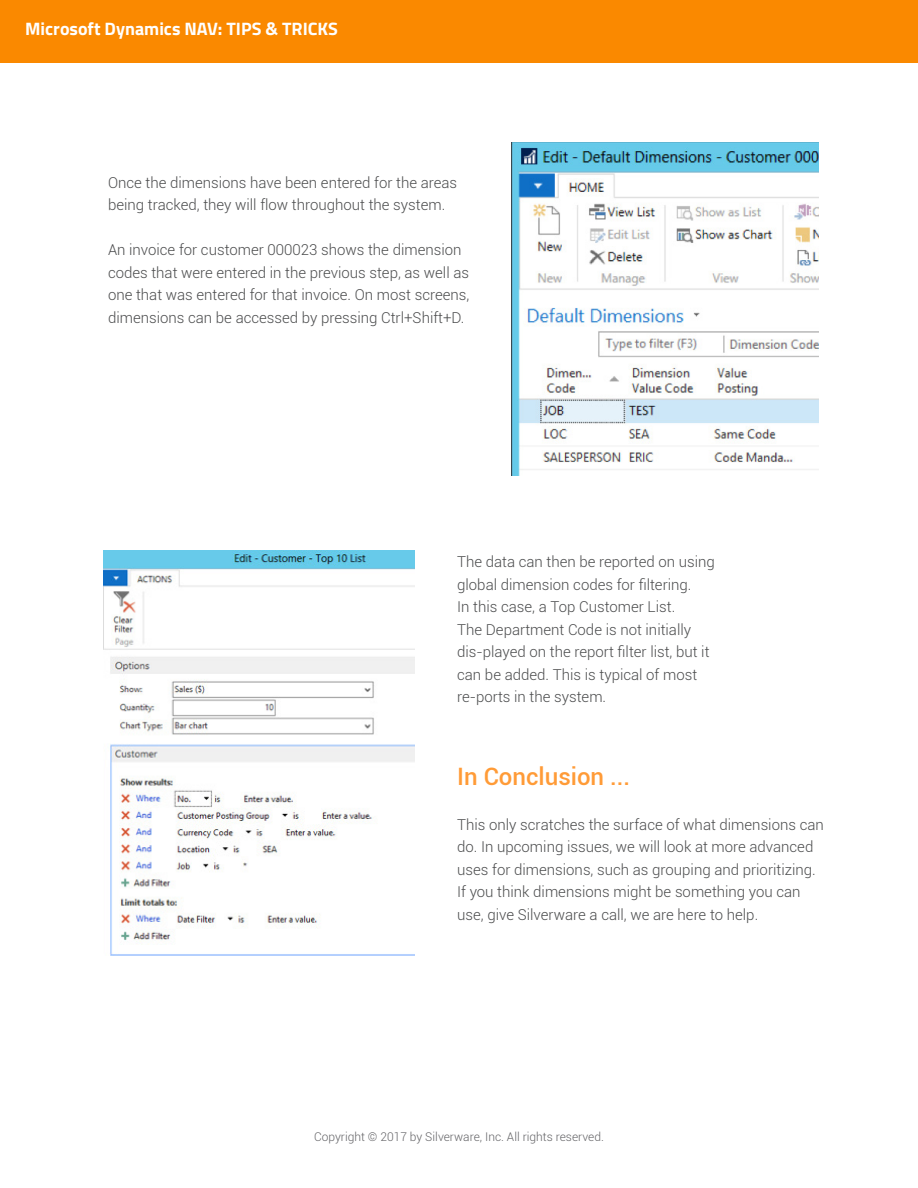
<style>
.page{position:relative;width:918px;height:1188px;background:#fff}
.page>*{position:absolute;margin:0;border:0;box-sizing:border-box;transform-origin:0 0}
.t1{font:500 24px "Roboto";color:#ff9b37}
.t2{font:700 18px "Titillium";color:#fff}
.t3{font:300 15px/22.5px "Roboto";color:#4b4c4d}
.t4{font:300 12px "Roboto";color:#636366}
</style>
<div class="page">
<div style="left:0;top:0;width:918px;height:62px;background:#fa8900"></div>
<img style="left:511px;top:142px;width:308px;height:333px">
<img style="left:104px;top:551px;width:311px;height:405px">
<p class="t2" style="left:25px;top:15px;width:314px">Microsoft Dynamics NAV: TIPS &amp; TRICKS</p>
<p class="t3" style="left:108px;top:171px;width:351px">Once the dimensions have been entered for the areas being tracked, they will flow throughout the system.</p>
<p class="t3" style="left:108px;top:238px;width:363px">An invoice for customer 000023 shows the dimension codes that were entered in the previous step, as well as one that was entered for that invoice. On most screens, dimensions can be accessed by pressing Ctrl+Shift+D.</p>
<p class="t3" style="left:457px;top:550px;width:259px">The data can then be reported on using global dimension codes for filtering.<br>In this case, a Top Customer List.<br>The Department Code is not initially dis-played on the report filter list, but it can be added. This is typical of most re-ports in the system.</p>
<p class="t1" style="left:457px;top:759px;width:175px">In Conclusion ...</p>
<p class="t3" style="left:457px;top:813px;width:368px">This only scratches the surface of what dimensions can do. In upcoming issues, we will look at more advanced uses for dimensions, such as grouping and prioritizing.<br>If you think dimensions might be something you can use, give Silverware a call, we are here to help.</p>
<p class="t4" style="left:314px;top:1129px;width:291px">Copyright © 2017 by Silverware, Inc. All rights reserved.</p>
</div>
